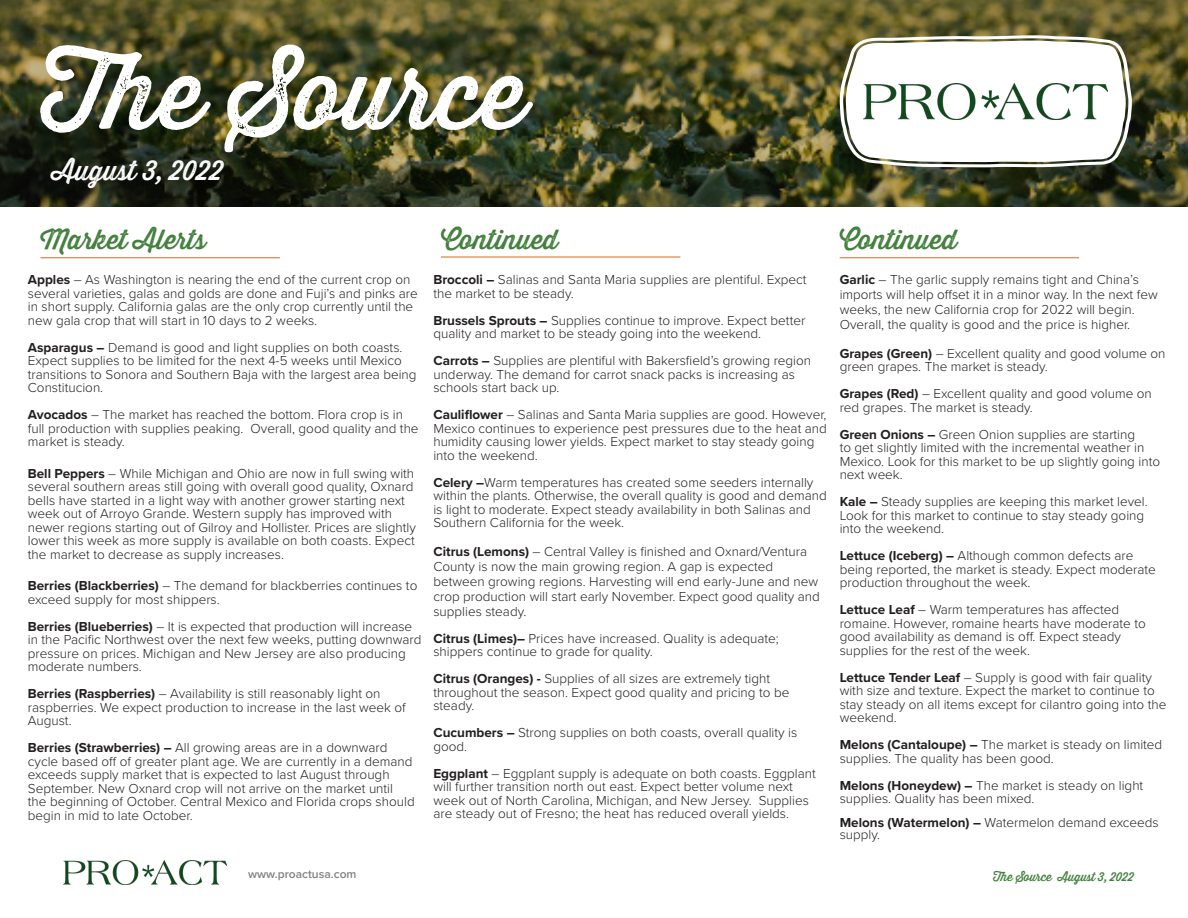
<style>
.page{position:relative;width:1188px;height:918px;background:#fff}
.page>*{position:absolute;margin:0;border:0;box-sizing:border-box;transform-origin:0 0}
.t1{font:99px "Thirsty Rough Reg One";color:#fff}
.t2{font:27px "Thirsty Rough Reg One";color:#42803c}
.t3{font:27px "Thirsty Rough Reg One";color:#fff}
.t4{font:300 13.5px/13.5px "Proxima Nova";color:#231f20}
.t5{font:12px "Thirsty Rough Reg One";color:#42803c}
.t6{font:600 12px "Proxima Nova";color:#808285}
.s1{font-weight:700}
</style>
<div class="page">
<img style="left:0;top:0;width:1188px;height:207px">
<svg style="left:840px;top:35px;width:292px;height:132px"></svg>
<hr style="left:40px;top:257px;width:240px;height:1px;background:#d16727">
<hr style="left:441px;top:257px;width:239px;height:1px;background:#d16727">
<hr style="left:840px;top:257px;width:239px;height:1px;background:#d16727">
<img style="left:63px;top:861px;width:164px;height:24px">
<h1 class="t1" style="left:40px;top:20px;width:488px">The Source</h1>
<h2 class="t3" style="left:53px;top:151px;width:172px">August 3, 2022</h2>
<h2 class="t2" style="left:40px;top:220px;width:167px">Market Alerts</h2>
<p class="t4" style="left:28px;top:272px;width:391px"><span class="s1">Apples</span> – As Washington is nearing the end of the current crop on several varieties, galas and golds are done and Fuji’s and pinks are in short supply. California galas are the only crop currently until the new gala crop that will start in 10 days to 2 weeks.</p>
<p class="t4" style="left:28px;top:340px;width:390px"><span class="s1">Asparagus –</span> Demand is good and light supplies on both coasts.<br>Expect supplies to be limited for the next 4-5 weeks until Mexico transitions to Sonora and Southern Baja with the largest area being Constitucion.</p>
<p class="t4" style="left:28px;top:407px;width:392px"><span class="s1">Avocados</span> – The market has reached the bottom. Flora crop is in full production with supplies peaking. Overall, good quality and the market is steady.</p>
<p class="t4" style="left:28px;top:466px;width:389px"><span class="s1">Bell Peppers</span> – While Michigan and Ohio are now in full swing with several southern areas still going with overall good quality, Oxnard bells have started in a light way with another grower starting next week out of Arroyo Grande. Western supply has improved with newer regions starting out of Gilroy and Hollister. Prices are slightly lower this week as more supply is available on both coasts. Expect the market to decrease as supply increases.</p>
<p class="t4" style="left:28px;top:578px;width:391px"><span class="s1">Berries (Blackberries)</span> – The demand for blackberries continues to exceed supply for most shippers.</p>
<p class="t4" style="left:28px;top:619px;width:395px"><span class="s1">Berries (Blueberries)</span> – It is expected that production will increase in the Pacific Northwest over the next few weeks, putting downward pressure on prices. Michigan and New Jersey are also producing moderate numbers.</p>
<p class="t4" style="left:28px;top:686px;width:379px"><span class="s1">Berries (Raspberries)</span> – Availability is still reasonably light on raspberries. We expect production to increase in the last week of<br>August.</p>
<p class="t4" style="left:28px;top:740px;width:388px"><span class="s1">Berries (Strawberries) –</span> All growing areas are in a downward cycle based off of greater plant age. We are currently in a demand exceeds supply market that is expected to last August through September. New Oxnard crop will not arrive on the market until the beginning of October. Central Mexico and Florida crops should begin in mid to late October.</p>
<h2 class="t2" style="left:441px;top:220px;width:119px">Continued</h2>
<h2 class="t2" style="left:840px;top:220px;width:119px">Continued</h2>
<p class="t4" style="left:433px;top:272px;width:375px"><span class="s1">Broccoli –</span> Salinas and Santa Maria supplies are plentiful. Expect the market to be steady.</p>
<p class="t4" style="left:433px;top:313px;width:373px"><span class="s1">Brussels Sprouts –</span> Supplies continue to improve. Expect better quality and market to be steady going into the weekend.</p>
<p class="t4" style="left:433px;top:353px;width:379px"><span class="s1">Carrots –</span> Supplies are plentiful with Bakersfield’s growing region underway. The demand for carrot snack packs is increasing as schools start back up.</p>
<p class="t4" style="left:433px;top:407px;width:395px"><span class="s1">Cauliflower</span> – Salinas and Santa Maria supplies are good. However, Mexico continues to experience pest pressures due to the heat and humidity causing lower yields. Expect market to stay steady going into the weekend.</p>
<p class="t4" style="left:433px;top:475px;width:395px"><span class="s1">Celery –</span>Warm temperatures has created some seeders internally within the plants. Otherwise, the overall quality is good and demand is light to moderate. Expect steady availability in both Salinas and Southern California for the week.</p>
<p class="t4" style="left:433px;top:543px;width:375px;line-height:15px"><span class="s1">Citrus (Lemons)</span> – Central Valley is finished and Oxnard/Ventura<br>County is now the main growing region. A gap is expected</p>
<p class="t4" style="left:433px;top:573px;width:388px;line-height:15px">between growing regions. Harvesting will end early-June and new crop production will start early November. Expect good quality and supplies steady.</p>
<p class="t4" style="left:433px;top:631px;width:347px"><span class="s1">Citrus (Limes)–</span> Prices have increased. Quality is adequate;</p>
<p class="t4" style="left:433px;top:644px;width:221px">shippers continue to grade for quality.</p>
<p class="t4" style="left:433px;top:671px;width:338px"><span class="s1">Citrus (Oranges) -</span> Supplies of all sizes are extremely tight</p>
<p class="t4" style="left:433px;top:685px;width:357px">throughout the season. Expect good quality and pricing to be steady.</p>
<p class="t4" style="left:433px;top:725px;width:365px"><span class="s1">Cucumbers –</span> Strong supplies on both coasts, overall quality is good.</p>
<p class="t4" style="left:433px;top:766px;width:384px"><span class="s1">Eggplant</span> – Eggplant supply is adequate on both coasts. Eggplant will further transition north out east. Expect better volume next week out of North Carolina, Michigan, and New Jersey. Supplies are steady out of Fresno; the heat has reduced overall yields.</p>
<p class="t4" style="left:840px;top:272px;width:320px;line-height:15px"><span class="s1">Garlic</span> – The garlic supply remains tight and China’s imports will help offset it in a minor way. In the next few weeks, the new California crop for 2022 will begin.<br>Overall, the quality is good and the price is higher.</p>
<p class="t4" style="left:840px;top:346px;width:327px"><span class="s1">Grapes (Green)</span> – Excellent quality and good volume on green grapes. The market is steady.</p>
<p class="t4" style="left:840px;top:386px;width:314px"><span class="s1">Grapes (Red)</span> – Excellent quality and good volume on red grapes. The market is steady.</p>
<p class="t4" style="left:840px;top:427px;width:322px"><span class="s1">Green Onions –</span> Green Onion supplies are starting<br>to get slightly limited with the incremental weather in Mexico. Look for this market to be up slightly going into next week.</p>
<p class="t4" style="left:840px;top:494px;width:310px"><span class="s1">Kale –</span> Steady supplies are keeping this market level.<br>Look for this market to continue to stay steady going into the weekend.</p>
<p class="t4" style="left:840px;top:548px;width:318px"><span class="s1">Lettuce (Iceberg) –</span> Although common defects are being reported, the market is steady. Expect moderate production throughout the week.</p>
<p class="t4" style="left:840px;top:602px;width:308px"><span class="s1">Lettuce Leaf</span> – Warm temperatures has affected romaine. However, romaine hearts have moderate to good availability as demand is off. Expect steady</p>
<p class="t4" style="left:840px;top:643px;width:192px">supplies for the rest of the week.</p>
<p class="t4" style="left:840px;top:670px;width:328px"><span class="s1">Lettuce Tender Leaf</span> – Supply is good with fair quality with size and texture. Expect the market to continue to stay steady on all items except for cilantro going into the weekend.</p>
<p class="t4" style="left:840px;top:737px;width:324px"><span class="s1">Melons (Cantaloupe) –</span> The market is steady on limited supplies. The quality has been good.</p>
<p class="t4" style="left:840px;top:778px;width:305px"><span class="s1">Melons (Honeydew) –</span> The market is steady on light supplies. Quality has been mixed.</p>
<p class="t4" style="left:840px;top:816px;width:321px;line-height:12px"><span class="s1">Melons (Watermelon) –</span> Watermelon demand exceeds supply.</p>
<p class="t6" style="left:248px;top:865px;width:110px">www.proactusa.com</p>
<p class="t5" style="left:993px;top:867px;width:142px">The Source August 3, 2022</p>
</div>
